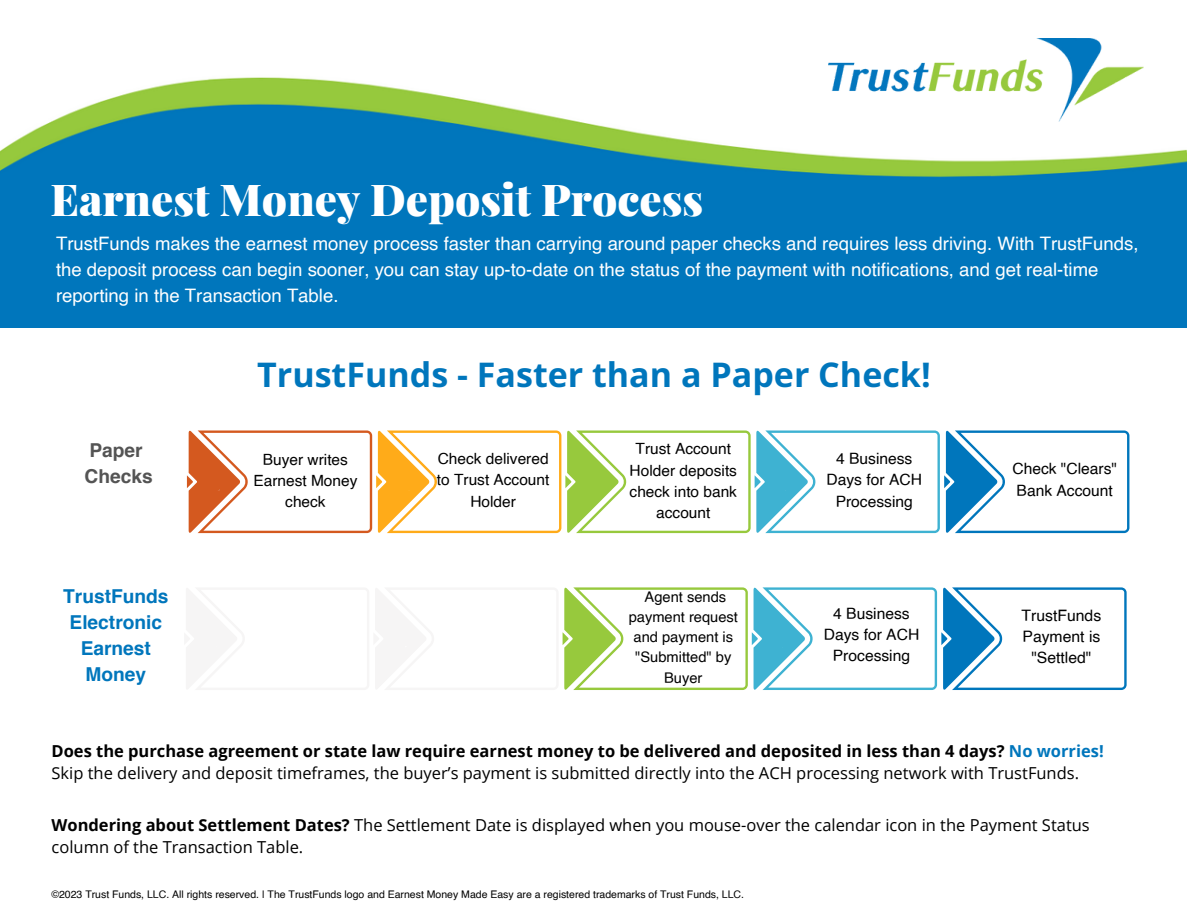
<style>
.page{position:relative;width:1188px;height:918px;background:#fff}
.page>*{position:absolute;margin:0;border:0;box-sizing:border-box;transform-origin:0 0}
.t1{font:900 44.1px "Playfair Display";color:#fff}
.t2{font:700 34.05px "Open Sans Hebrew";color:#0076bc}
.t3{font:700 19.2px/25.8px "Helvetica";color:#0076bc;text-align:center}
.t4{font:700 19.2px/25.8px "Helvetica";color:#545454}
.t5{font:18.6px/25.8px "Helvetica";color:#fff}
.t6{font:16.5px/22.5px "Open Sans";color:#000}
.t7{font:15.75px/21.3px "Helvetica";color:#000;text-align:center}
.t8{font:15.6px/21.3px "Helvetica";color:#000;text-align:center}
.t9{font:15.45px/21.3px "Helvetica";color:#000;text-align:center}
.t10{font:14.7px/20.2px "Helvetica";color:#000;text-align:center}
.t11{font:10.5px "Helvetica";color:#000}
.s1{font-weight:700}
.s2{font-weight:700;color:#0076bc}
</style>
<div class="page">
<img style="left:0;top:38px;width:1186px;height:289px">
<img style="left:828px;top:39px;width:315px;height:82px">
<svg style="left:187px;top:430px;width:942px;height:103px"></svg>
<svg style="left:562px;top:587px;width:565px;height:103px"></svg>
<h1 class="t1" style="left:50px;top:168px;width:655px">Earnest Money Deposit Process</h1>
<p class="t5" style="left:56px;top:232px;width:1084px">TrustFunds makes the earnest money process faster than carrying around paper checks and requires less driving. With TrustFunds, the deposit process can begin sooner, you can stay up-to-date on the status of the payment with notifications, and get real-time reporting in the Transaction Table.</p>
<p class="t4" style="left:85px;top:439px;width:70px">Paper<br>Checks</p>
<p class="t3" style="left:63px;top:585px;width:107px">TrustFunds<br>Electronic<br>Earnest<br>Money</p>
<h2 class="t2" style="left:257px;top:351px;width:675px">TrustFunds - Faster than a Paper Check!</h2>
<p class="t9" style="left:253px;top:450px;width:105px">Buyer writes<br>Earnest Money check</p>
<p class="t9" style="left:437px;top:449px;width:114px">Check delivered to Trust Account<br>Holder</p>
<p class="t9" style="left:630px;top:439px;width:109px">Trust Account<br>Holder deposits check into bank account</p>
<p class="t8" style="left:827px;top:449px;width:97px">4 Business<br>Days for ACH<br>Processing</p>
<p class="t8" style="left:1012px;top:460px;width:106px;text-align:left">Check "Clears"<br>Bank Account</p>
<p class="t10" style="left:629px;top:587px;width:111px">Agent sends payment request and payment is "Submitted" by<br>Buyer</p>
<p class="t8" style="left:824px;top:604px;width:97px">4 Business<br>Days for ACH<br>Processing</p>
<p class="t7" style="left:1022px;top:606px;width:81px">TrustFunds<br>Payment is "Settled"</p>
<p class="t6" style="left:52px;top:739px;width:1054px"><span class="s1">Does the purchase agreement or state law require earnest money to be delivered and deposited in less than 4 days?</span> <span class="s2">No worries!<br></span>Skip the delivery and deposit timeframes, the buyer’s payment is submitted directly into the ACH processing network with TrustFunds.</p>
<p class="t6" style="left:52px;top:813px;width:1040px"><span class="s1">Wondering about Settlement Dates?</span> The Settlement Date is displayed when you mouse-over the calendar icon in the Payment Status column of the Transaction Table.</p>
<p class="t11" style="left:51px;top:890px;width:694px">©2023 Trust Funds, LLC. All rights reserved. | The TrustFunds logo and Earnest Money Made Easy are a registered trademarks of Trust Funds, LLC.</p>
</div>
